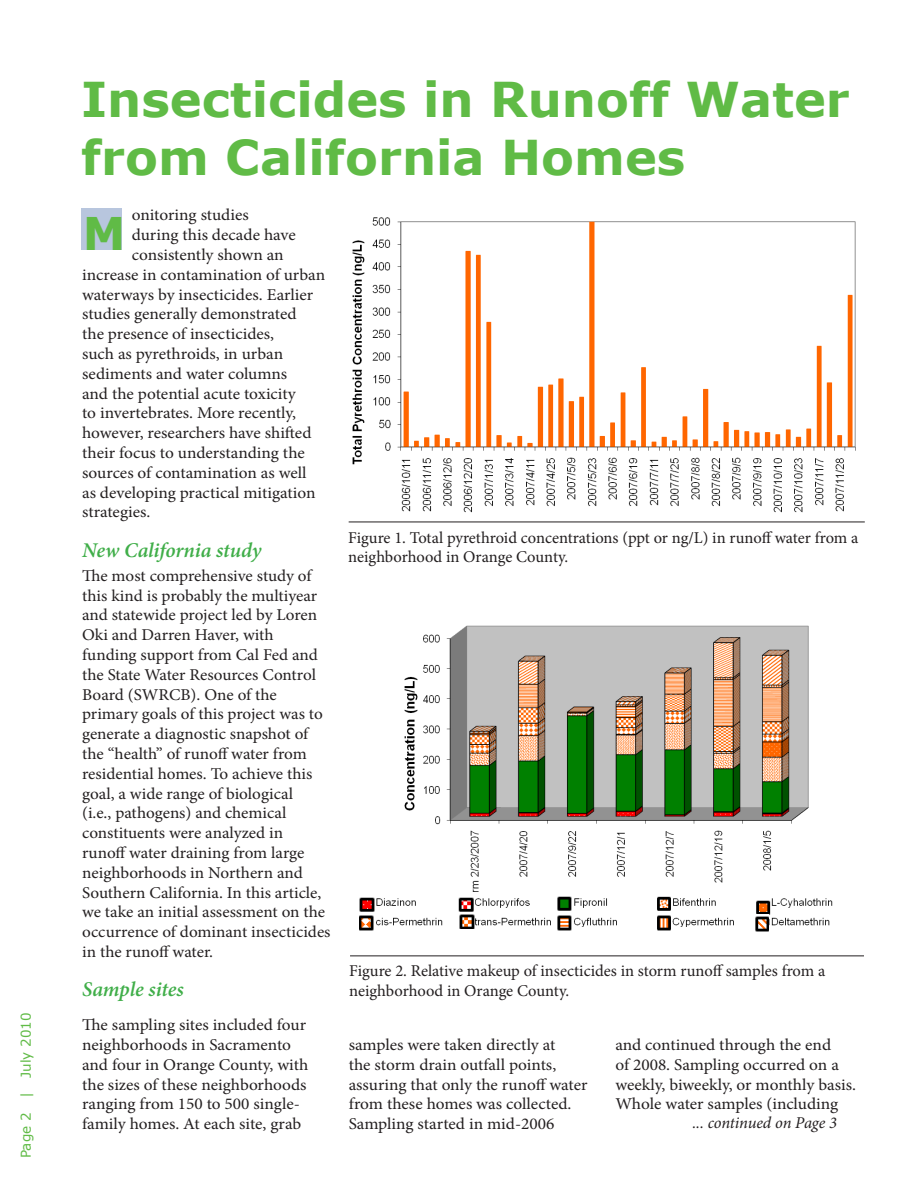
<style>
.page{position:relative;width:918px;height:1188px;background:#fff}
.page>*{position:absolute;margin:0;border:0;box-sizing:border-box;transform-origin:0 0}
.Head_1{font:700 48px "Verdana";color:#60bb46}
.t1{font:700 45px "Verdana";color:#60bb46}
.Subhead{font:italic 600 21px "Minion Pro";letter-spacing:-.005em;color:#40ae49}
.Body_text{font:italic 600 21px "Minion Pro";letter-spacing:-.01em;color:#40ae49}
.Body_text-2{font:16.5px/19.8px "Minion Pro";color:#231f20;scale:1.05 1}
.Body_text-3{font:16.5px/19.8px "Minion Pro";color:#231f20;scale:1.04 1}
.Body_text-4{font:16.5px/19.8px "Minion Pro";color:#231f20}
.Jump_to_tag{font:italic 16.5px "Minion Pro";letter-spacing:-.01em;color:#231f20}
.Page_numbers{font:13.5px "Verdana";color:#60bb46}
</style>
<div class="page">
<div style="left:81px;top:208px;width:41px;height:42px;background:#b8c6de"></div>
<img style="left:352px;top:217px;width:504px;height:296px">
<hr style="left:349px;top:522px;width:516px;height:1px;background:#231f20">
<img style="left:376px;top:625px;width:457px;height:302px">
<hr style="left:350px;top:956px;width:514px;height:1px;background:#231f20">
<div style="left:349px;top:892px;width:488px;height:5px;background:#fff"></div>
<img style="left:359px;top:897px;width:16px;height:15px">
<svg style="left:359px;top:915px;width:15px;height:16px"></svg>
<img style="left:458px;top:897px;width:16px;height:15px">
<img style="left:458px;top:914px;width:17px;height:15px">
<img style="left:556px;top:896px;width:16px;height:15px">
<img style="left:556px;top:915px;width:16px;height:16px">
<img style="left:654px;top:896px;width:18px;height:16px">
<img style="left:654px;top:915px;width:17px;height:16px">
<img style="left:753px;top:900px;width:17px;height:27px">
<svg style="left:753px;top:915px;width:16px;height:17px"></svg>
<p class="Page_numbers" style="left:17px;top:1158px;width:147px;rotate:-90deg">Page 2 | July 2010</p>
<p class="Head_1" style="left:81px;top:68px;width:770px">Insecticides in Runoff Water</p>
<p class="Head_1" style="left:81px;top:126px;width:606px">from California Homes</p>
<p class="Body_text-2" style="left:132px;top:205px;width:113px">onitoring studies</p>
<p class="Body_text-2" style="left:132px;top:225px;width:158px">during this decade have</p>
<p class="Body_text-2" style="left:132px;top:245px;width:146px">consistently shown an</p>
<p class="Body_text-2" style="left:82px;top:265px;width:233px">increase in contamination of urban</p>
<p class="Body_text-2" style="left:82px;top:285px;width:222px">waterways by insecticides. Earlier</p>
<p class="Body_text-2" style="left:82px;top:304px;width:206px">studies generally demonstrated</p>
<p class="Body_text-2" style="left:82px;top:324px;width:184px">the presence of insecticides,</p>
<p class="Body_text-2" style="left:82px;top:344px;width:193px">such as pyrethroids, in urban</p>
<p class="Body_text-2" style="left:82px;top:364px;width:197px">sediments and water columns</p>
<p class="Body_text-2" style="left:82px;top:384px;width:205px">and the potential acute toxicity</p>
<p class="Body_text-2" style="left:82px;top:403px;width:205px">to invertebrates. More recently,</p>
<p class="Body_text-2" style="left:82px;top:423px;width:220px">however, researchers have shifted</p>
<p class="Body_text-2" style="left:82px;top:443px;width:214px">their focus to understanding the</p>
<p class="Body_text-2" style="left:82px;top:463px;width:215px">sources of contamination as well</p>
<p class="Body_text-2" style="left:82px;top:483px;width:224px">as developing practical mitigation</p>
<p class="Body_text-2" style="left:82px;top:502px;width:67px">strategies.</p>
<p class="Subhead" style="left:82px;top:535px;width:181px">New California study</p>
<p class="Body_text-3" style="left:82px;top:566px;width:240px">The most comprehensive study of this kind is probably the multiyear and statewide project led by Loren<br>Oki and Darren Haver, with funding support from Cal Fed and the State Water Resources Control<br>Board (SWRCB). One of the primary goals of this project was to generate a diagnostic snapshot of the “health” of runoff water from residential homes. To achieve this goal, a wide range of biological<br>(i.e., pathogens) and chemical constituents were analyzed in runoff water draining from large neighborhoods in Northern and<br>Southern California. In this article, we take an initial assessment on the occurrence of dominant insecticides in the runoff water.</p>
<p class="Body_text" style="left:82px;top:975px;width:103px">Sample sites</p>
<p class="Body_text-2" style="left:82px;top:1015px;width:217px">The sampling sites included four neighborhoods in Sacramento and four in Orange County, with the sizes of these neighborhoods ranging from 150 to 500 single&shy;family homes. At each site, grab</p>
<p class="t1" style="left:83px;top:204px;width:44px">M</p>
<p class="Body_text-4" style="left:348px;top:527px;width:512px">Figure 1. Total pyrethroid concentrations (ppt or ng/L) in runoff water from a neighborhood in Orange County.</p>
<p class="Body_text-4" style="left:349px;top:961px;width:478px">Figure 2. Relative makeup of insecticides in storm runoff samples from a neighborhood in Orange County.</p>
<p class="Body_text-2" style="left:349px;top:1035px;width:229px">samples were taken directly at<br>the storm drain outfall points, assuring that only the runoff water from these homes was collected.<br>Sampling started in mid-2006</p>
<p class="Body_text-2" style="left:615px;top:1035px;width:231px">and continued through the end<br>of 2008. Sampling occurred on a weekly, biweekly, or monthly basis.<br>Whole water samples (including</p>
<p class="Jump_to_tag" style="left:692px;top:1111px;width:146px">... continued on Page 3</p>
</div>
